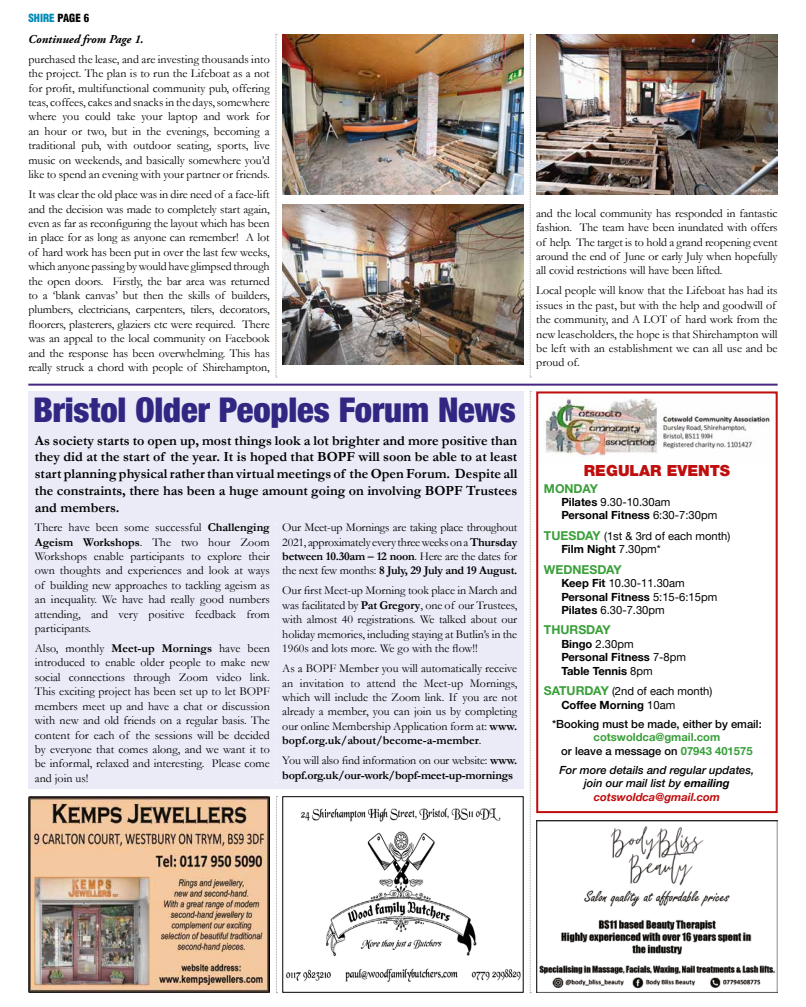
<style>
.page{position:relative;width:806px;height:1007px;background:#fff}
.page>*{position:absolute;margin:0;border:0;box-sizing:border-box;transform-origin:0 0}
.t1{font:900 condensed 34px "Helvetica Neue LTW1 G";letter-spacing:-.005em;color:#312783}
.t2{font:900 15.3px "Helvetica Neue LTW1 G";color:#c00d0e}
.t3{font:700 14px/16.8px "Garamond";color:#000;text-align:justify}
.t4{font:700 12.2px "Helvetica Neue LTW1 G";color:#399f39}
.t5{font:12px/14.4px "Garamond";color:#000;text-align:justify}
.t6{font:700 12px/14.4px "Garamond";letter-spacing:-.02em;color:#000}
.t7{font:italic 700 12px "Adobe Garamond Pro";color:#000}
.t8{font:11.2px/13.4px "Helvetica Neue LTW1 G";color:#000}
.t9{font:italic 500 11.2px/13.4px "Helvetica Neue LTW1 G";color:#000;text-align:center}
.t10{font:700 11.2px/13.4px "Helvetica Neue LTW1 G";color:#399f39;text-align:center}
.t11{font:700 11.2px/13.4px "Helvetica Neue LTW1 G";color:#000}
.t12{font:500 11.2px "Helvetica Neue LTW1 G";color:#000}
.t13{font:900 condensed 11px "Helvetica LT";color:#008ab7}
.s1{color:#000}
.s2{font-weight:700}
.s3{font-weight:400}
.s4{font-weight:700;font-size:12.2px;color:#399f39}
.s5{font-weight:500;color:#000}
.s6{font-weight:700;color:#c00d0e}
</style>
<div class="page">
<div style="left:28px;top:391px;width:495px;height:397px;background:#eaebf7"></div>
<svg style="left:275px;top:34px;width:2px;height:344px"></svg>
<svg style="left:529px;top:34px;width:2px;height:344px"></svg>
<svg style="left:529px;top:391px;width:2px;height:602px"></svg>
<svg style="left:276px;top:796px;width:1px;height:197px"></svg>
<svg style="left:275px;top:523px;width:1px;height:256px"></svg>
<img style="left:536px;top:820px;width:241px;height:172px">
<img style="left:282px;top:34px;width:241px;height:160px">
<img style="left:282px;top:204px;width:241px;height:161px">
<img style="left:536px;top:34px;width:241px;height:161px">
<hr style="left:28px;top:383px;width:749px;height:2px;background:#482681">
<img style="left:544px;top:397px;width:226px;height:59px">
<div style="left:536px;top:391px;width:241px;height:422px;border:2px solid #c00d0e"></div>
<img style="left:285px;top:808px;width:236px;height:174px">
<img style="left:28px;top:796px;width:242px;height:196px">
<p class="t13" style="left:28px;top:11px;width:62px">SHIRE <span class="s1">PAGE 6</span></p>
<p class="t5" style="left:28px;top:52px;width:243px">purchased the lease, and are investing thousands into the project. The plan is to run the Lifeboat as a not for profit, multifunctional community pub, offering teas, coffees, cakes and snacks in the days, somewhere where you could take your laptop and work for an hour or two, but in the evenings, becoming a traditional pub, with outdoor seating, sports, live music on weekends, and basically somewhere you’d like to spend an evening with your partner or friends.</p>
<p class="t5" style="left:28px;top:187px;width:243px">It was clear the old place was in dire need of a face-lift and the decision was made to completely start again, even as far as reconfiguring the layout which has been in place for as long as anyone can remember! A lot of hard work has been put in over the last few weeks, which anyone passing by would have glimpsed through the open doors. Firstly, the bar area was returned to a ‘blank canvas’ but then the skills of builders, plumbers, electricians, carpenters, tilers, decorators, floorers, plasterers, glaziers etc were required. There was an appeal to the local community on Facebook and the response has been overwhelming. This has really struck a chord with people of Shirehampton,</p>
<p class="t7" style="left:28px;top:32px;width:117px">Continued from Page 1.</p>
<h1 class="t1" style="left:33px;top:389px;width:484px">Bristol Older Peoples Forum News</h1>
<p class="t3" style="left:35px;top:431px;width:483px">As society starts to open up, most things look a lot brighter and more positive than they did at the start of the year. It is hoped that BOPF will soon be able to at least start planning physical rather than virtual meetings of the Open Forum. Despite all the constraints, there has been a huge amount going on involving BOPF Trustees and members.</p>
<p class="t5" style="left:35px;top:519px;width:236px">There have been some successful <span class="s2">Challenging Ageism Workshops</span>. The two hour Zoom Workshops enable participants to explore their own thoughts and experiences and look at ways of building new approaches to tackling ageism as an inequality. We have had really good numbers attending, and very positive feedback from participants.</p>
<p class="t5" style="left:35px;top:640px;width:236px">Also, monthly <span class="s2">Meet-up Mornings</span> have been introduced to enable older people to make new social connections through Zoom video link.<br>This exciting project has been set up to let BOPF members meet up and have a chat or discussion with new and old friends on a regular basis. The content for each of the sessions will be decided by everyone that comes along, and we want it to be informal, relaxed and interesting. Please come and join us!</p>
<p class="t5" style="left:282px;top:519px;width:236px">Our Meet-up Mornings are taking place throughout 2021, approximately every three weeks on a <span class="s2">Thursday between 10.30am – 12 noon</span>. Here are the dates for the next few months: <span class="s2">8 July, 29 July and 19 August.</span></p>
<p class="t5" style="left:282px;top:583px;width:236px">Our first Meet-up Morning took place in March and was facilitated by <span class="s2">Pat Gregory</span>, one of our Trustees, with almost 40 registrations. We talked about our holiday memories, including staying at Butlin’s in the 1960s and lots more. We go with the flow!!</p>
<p class="t5" style="left:282px;top:660px;width:236px">As a BOPF Member you will automatically receive an invitation to attend the Meet-up Mornings, which will include the Zoom link. If you are not already a member, you can join us by completing our online Membership Application form at: <span class="s2">www. bopf.org.uk/about/become-a-member</span>.</p>
<p class="t6" style="left:282px;top:753px;width:236px"><span class="s3">You will also find information on our website:</span> www. bopf.org.uk/our-work/bopf-meet-up-mornings</p>
<p class="t5" style="left:536px;top:205px;width:243px">and the local community has responded in fantastic fashion. The team have been inundated with offers of help. The target is to hold a grand reopening event around the end of June or early July when hopefully all covid restrictions will have been lifted.</p>
<p class="t5" style="left:536px;top:283px;width:243px;text-align:left">Local people will know that the Lifeboat has had its issues in the past, but with the help and goodwill of the community, and A LOT of hard work from the new leaseholders, the hope is that Shirehampton will be left with an establishment we can all use and be proud of.</p>
<p class="t2" style="left:583px;top:461px;width:147px">REGULAR EVENTS</p>
<p class="t4" style="left:543px;top:480px;width:55px">MONDAY</p>
<p class="t8" style="left:561px;top:495px;width:157px"><span class="s2">Pilates</span> 9.30-10.30am<br><span class="s2">Personal Fitness</span> 6:30-7:30pm</p>
<p class="t8" style="left:561px;top:529px;width:170px;text-indent:-17px"><span class="s4">TUESDAY</span> (1st &amp; 3rd of each month)<br><span class="s2">Film Night</span> 7.30pm*</p>
<p class="t4" style="left:543px;top:561px;width:79px">WEDNESDAY</p>
<p class="t8" style="left:561px;top:576px;width:157px"><span class="s2">Keep Fit</span> 10.30-11.30am<br><span class="s2">Personal Fitness</span> 5:15-6:15pm<br><span class="s2">Pilates</span> 6.30-7.30pm</p>
<p class="t4" style="left:543px;top:622px;width:68px">THURSDAY</p>
<p class="t11" style="left:561px;top:637px;width:126px">Bingo <span class="s3">2.30pm<br></span>Personal Fitness <span class="s3">7-8pm<br></span>Table Tennis <span class="s3">8pm</span></p>
<p class="t8" style="left:561px;top:684px;width:152px;text-indent:-17px"><span class="s4">SATURDAY</span> (2nd of each month)<br><span class="s2">Coffee Morning</span> 10am</p>
<p class="t12" style="left:551px;top:717px;width:211px">*Booking must be made, either by email:</p>
<p class="t10" style="left:561px;top:730px;width:193px">cotswoldca@gmail.com<br><span class="s5">or leave a message on</span> 07943 401575</p>
<p class="t9" style="left:559px;top:763px;width:196px">For more details and regular updates, join our mail list by <span class="s2">emailing </span><span class="s6">cotswoldca@gmail.com</span></p>
</div>
